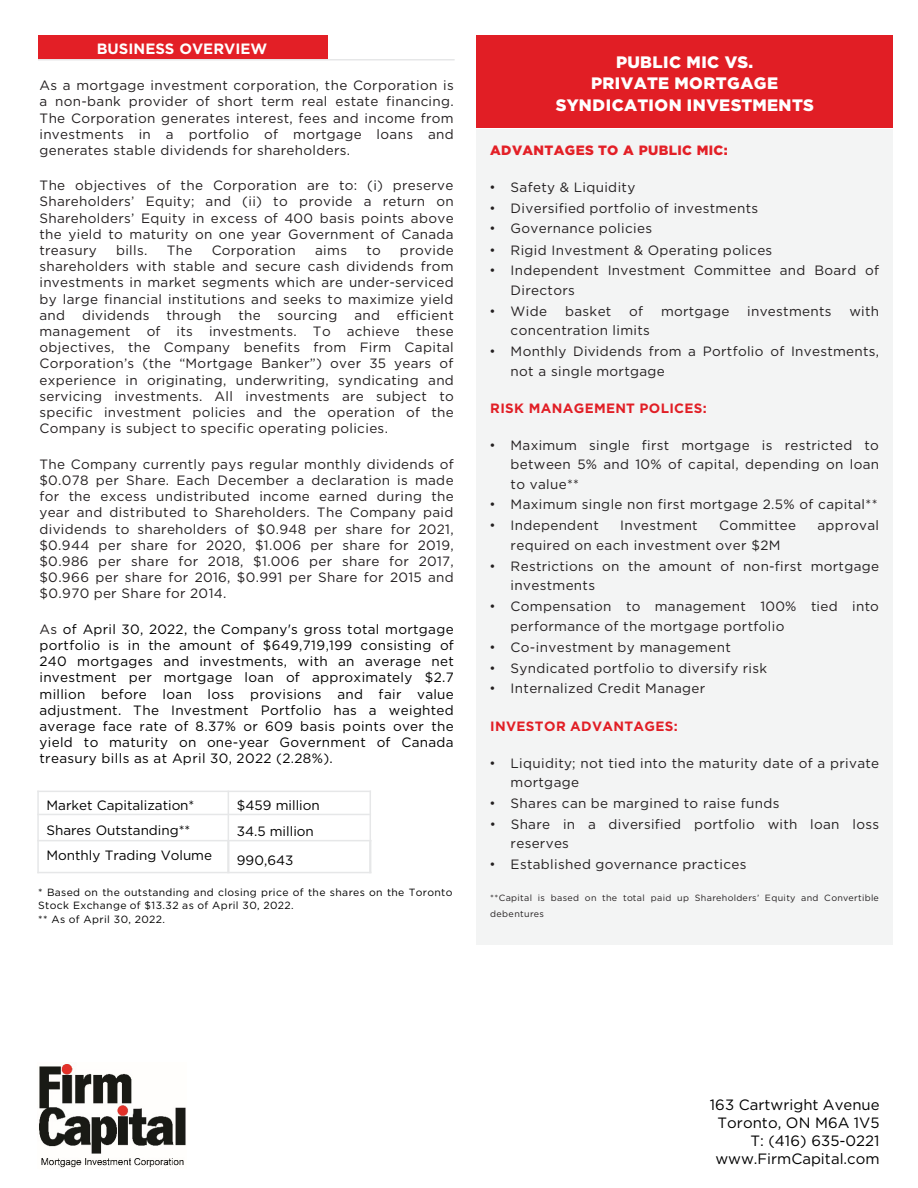
<style>
.page{position:relative;width:918px;height:1188px;background:#fff}
.page>*{position:absolute;margin:0;border:0;box-sizing:border-box;transform-origin:0 0}
.t1{font:900 16.5px "Gotham HTF";letter-spacing:.025em;color:#fff}
.t2{font:15px "Gotham HTF";color:#000}
.t3{font:700 15px "Gotham HTF";color:#fff}
.t4{font:13.5px/16.2px "Gotham HTF";letter-spacing:.025em;color:#231f20;text-align:justify}
.t5{font:13.5px/16.2px "Gotham HTF";letter-spacing:.005em;color:#000;text-align:justify}
.t6{font:700 13.5px "Gotham HTF";letter-spacing:.025em;color:#e11e25}
.t7{font:900 13.5px "Gotham HTF";letter-spacing:.025em;color:#e31f26}
.t8{font:10.5px/12.6px "Gotham HTF";letter-spacing:.03em;color:#000}
.t9{font:9px/15.3px "Gotham HTF";letter-spacing:.035em;color:#231f20}
.s1{color:#231f20}
.s2{font-family:"Arial"}
</style>
<div class="page">
<img style="left:39px;top:1063px;width:147px;height:105px">
<div style="left:477px;top:129px;width:416px;height:815px;background:#f3f4f4"></div>
<div style="left:38px;top:35px;width:289px;height:25px;background:#e31f26"></div>
<hr style="left:38px;top:59px;width:417px;height:2px;background:#e6e7e8">
<div style="left:476px;top:35px;width:417px;height:93px;background:#e11e25"></div>
<hr style="left:228px;top:791px;width:1px;height:49px;background:#e6e7e8">
<hr style="left:227px;top:840px;width:2px;height:33px;background:#e6e7e8">
<hr style="left:37px;top:814px;width:334px;height:1px;background:#e6e7e8">
<hr style="left:37px;top:840px;width:334px;height:1px;background:#e6e7e8">
<hr style="left:37px;top:791px;width:2px;height:82px;background:#e6e7e8">
<hr style="left:370px;top:791px;width:1px;height:49px;background:#e6e7e8">
<hr style="left:369px;top:840px;width:2px;height:33px;background:#e6e7e8">
<hr style="left:37px;top:791px;width:334px;height:1px;background:#e6e7e8">
<hr style="left:37px;top:872px;width:334px;height:1px;background:#e6e7e8">
<p class="t3" style="left:97px;top:40px;width:172px">BUSINESS OVERVIEW</p>
<p class="t4" style="left:39px;top:77px;width:416px">As a mortgage investment corporation, the Corporation is a non-bank provider of short term real estate financing.<br>The Corporation generates interest, fees and income from investments in a portfolio of mortgage loans and generates stable dividends for shareholders.</p>
<p class="t4" style="left:39px;top:177px;width:416px">The objectives of the Corporation are to: (i) preserve Shareholders’ Equity; and (ii) to provide a return on Shareholders’ Equity in excess of 400 basis points above the yield to maturity on one year Government of Canada treasury</p>
<p class="t4" style="left:39px;top:242px;width:416px;text-indent:361px">provide shareholders with stable and secure cash dividends from investments in market segments which are under-serviced by large financial institutions and seeks to maximize yield and</p>
<p class="t4" style="left:116px;top:242px;width:33px">bills.</p>
<p class="t4" style="left:167px;top:242px;width:27px">The</p>
<p class="t4" style="left:212px;top:242px;width:86px">Corporation</p>
<p class="t4" style="left:315px;top:242px;width:33px">aims</p>
<p class="t4" style="left:366px;top:242px;width:16px">to</p>
<p class="t4" style="left:39px;top:307px;width:416px;text-indent:357px">efficient management of its investments. To achieve these objectives, the Company benefits from Firm Capital Corporation’s (the “Mortgage Banker”) over 35 years of experience in originating, underwriting, syndicating and servicing investments. All investments are subject to specific investment policies and the operation of the Company is subject to specific operating policies.</p>
<p class="t4" style="left:39px;top:456px;width:416px">The Company currently pays regular monthly dividends of $0.078 per Share. Each December a declaration is made for the excess undistributed income earned during the year and distributed to Shareholders. The Company paid dividends to shareholders of $0.948 per share for 2021, $0.944 per share for 2020, $1.006 per share for 2019, $0.986 per share for 2018, $1.006 per share for 2017, $0.966 per share for 2016, $0.991 per Share for 2015 and $0.970 per Share for 2014.</p>
<p class="t5" style="left:40px;top:621px;width:416px"><span class="s1">As</span> of April 30, 2022, the Company's gross total mortgage portfolio is in the amount of $649,719,199 consisting of 240 mortgages and investments, with an average net investment per mortgage loan of approximately $2.7 million before loan loss provisions and fair value adjustment. The Investment Portfolio has a weighted average face rate of 8.37% or 609 basis points over the yield to maturity on one-year Government of Canada treasury bills as at April 30, 2022 (2.28%).</p>
<p class="t4" style="left:82px;top:307px;width:257px">dividends through the sourcing</p>
<p class="t4" style="left:354px;top:307px;width:27px">and</p>
<p class="t5" style="left:47px;top:797px;width:149px">Market Capitalization*</p>
<p class="t5" style="left:237px;top:797px;width:85px">$459 million</p>
<p class="t5" style="left:47px;top:822px;width:145px">Shares Outstanding**</p>
<p class="t5" style="left:237px;top:823px;width:79px">34.5 million</p>
<p class="t5" style="left:47px;top:847px;width:167px">Monthly Trading Volume</p>
<p class="t5" style="left:237px;top:852px;width:58px">990,643</p>
<p class="t8" style="left:38px;top:886px;width:416px">* Based on the outstanding and closing price of the shares on the Toronto<br>Stock Exchange of $13.32 as of April 30, 2022.</p>
<p class="t8" style="left:38px;top:913px;width:128px">** As of April 30, 2022.</p>
<p class="t1" style="left:616px;top:53px;width:139px">PUBLIC MIC VS.</p>
<p class="t1" style="left:591px;top:74px;width:188px">PRIVATE MORTGAGE</p>
<p class="t1" style="left:556px;top:95px;width:260px">SYNDICATION INVESTMENTS</p>
<p class="t7" style="left:490px;top:143px;width:239px">ADVANTAGES TO A PUBLIC MIC:</p>
<p class="t4" style="left:490px;top:179px;width:147px"><span class="s2">•</span> Safety &amp; Liquidity</p>
<p class="t4" style="left:490px;top:200px;width:269px"><span class="s2">•</span> Diversified portfolio of investments</p>
<p class="t4" style="left:490px;top:220px;width:163px"><span class="s2">•</span> Governance policies</p>
<p class="t4" style="left:490px;top:241px;width:284px"><span class="s2">•</span> Rigid Investment &amp; Operating polices</p>
<p class="t4" style="left:511px;top:261px;width:370px;line-height:19.5px;text-indent:-20px"><span class="s2">•</span> Independent Investment Committee and Board of<br>Directors</p>
<p class="t4" style="left:490px;top:303px;width:58px"><span class="s2">•</span> Wide</p>
<p class="t4" style="left:565px;top:303px;width:48px">basket</p>
<p class="t4" style="left:629px;top:303px;width:15px">of</p>
<p class="t4" style="left:661px;top:303px;width:70px">mortgage</p>
<p class="t4" style="left:747px;top:303px;width:86px">investments</p>
<p class="t4" style="left:849px;top:303px;width:31px">with</p>
<p class="t4" style="left:511px;top:322px;width:141px">concentration limits</p>
<p class="t4" style="left:511px;top:342px;width:370px;line-height:19.5px;text-indent:-20px"><span class="s2">•</span> Monthly Dividends from a Portfolio of Investments, not a single mortgage</p>
<p class="t6" style="left:490px;top:401px;width:218px">RISK MANAGEMENT POLICES:</p>
<p class="t4" style="left:511px;top:435px;width:370px;line-height:19.5px;text-indent:-20px"><span class="s2">•</span> Maximum single first mortgage is restricted to between 5% and 10% of capital, depending on loan to value**</p>
<p class="t4" style="left:490px;top:496px;width:389px"><span class="s2">•</span> Maximum single non first mortgage 2.5% of capital**</p>
<p class="t4" style="left:490px;top:517px;width:110px"><span class="s2">•</span> Independent</p>
<p class="t4" style="left:620px;top:517px;width:79px">Investment</p>
<p class="t4" style="left:719px;top:517px;width:79px">Committee</p>
<p class="t4" style="left:818px;top:517px;width:63px">approval</p>
<p class="t4" style="left:511px;top:537px;width:272px">required on each investment over $2M</p>
<p class="t4" style="left:511px;top:556px;width:370px;line-height:19.5px;text-indent:-20px"><span class="s2">•</span> Restrictions on the amount of non-first mortgage investments</p>
<p class="t4" style="left:511px;top:596px;width:370px;line-height:19.5px;text-indent:-20px"><span class="s2">•</span> Compensation to management 100% tied into performance of the mortgage portfolio</p>
<p class="t4" style="left:490px;top:639px;width:242px"><span class="s2">•</span> Co-investment by management</p>
<p class="t4" style="left:490px;top:659px;width:278px"><span class="s2">•</span> Syndicated portfolio to diversify risk</p>
<p class="t4" style="left:490px;top:680px;width:216px"><span class="s2">•</span> Internalized Credit Manager</p>
<p class="t6" style="left:490px;top:719px;width:189px">INVESTOR ADVANTAGES:</p>
<p class="t4" style="left:511px;top:753px;width:370px;line-height:19.5px;text-indent:-20px"><span class="s2">•</span> Liquidity; not tied into the maturity date of a private mortgage</p>
<p class="t4" style="left:490px;top:795px;width:291px"><span class="s2">•</span> Shares can be margined to raise funds</p>
<p class="t4" style="left:511px;top:814px;width:370px;line-height:19.5px;text-indent:-20px"><span class="s2">•</span> Share in a diversified portfolio with loan loss reserves</p>
<p class="t4" style="left:490px;top:856px;width:258px"><span class="s2">•</span> Established governance practices</p>
<p class="t9" style="left:490px;top:890px;width:390px">**Capital is based on the total paid up Shareholders’ Equity and Convertible debentures</p>
<p class="t2" style="left:710px;top:1096px;width:171px">163 Cartwright Avenue</p>
<p class="t2" style="left:717px;top:1114px;width:164px">Toronto, ON M6A 1V5</p>
<p class="t2" style="left:750px;top:1132px;width:131px">T: (416) 635-0221</p>
<p class="t2" style="left:716px;top:1150px;width:166px">www.FirmCapital.com</p>
</div>
